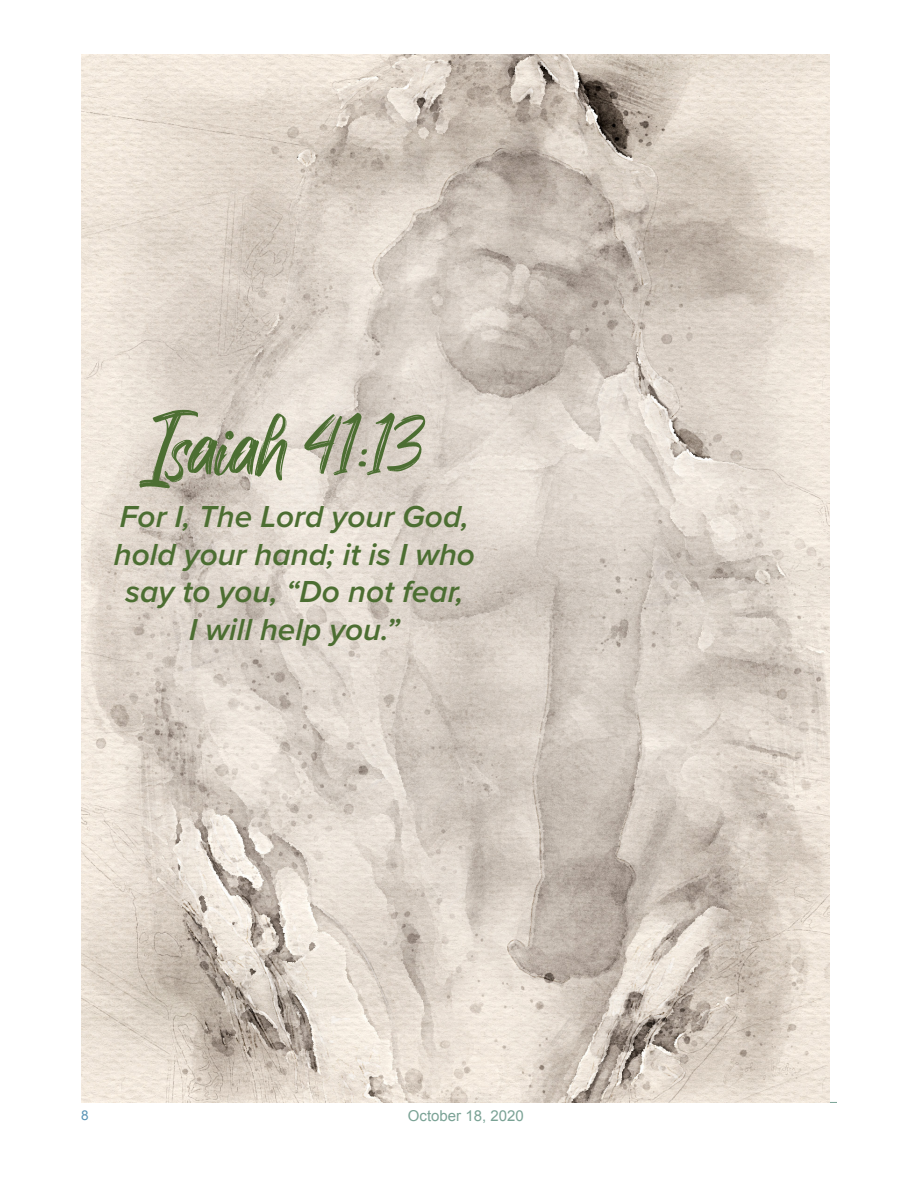
<style>
.page{position:relative;width:918px;height:1188px;background:#fff}
.page>*{position:absolute;margin:0;border:0;box-sizing:border-box;transform-origin:0 0}
.t1{font:91.5px "Dexotick By Dhan Studio";color:#4c6e32}
.t2{font:italic 600 31.5px/37.5px "Proxima Nova";color:#4c6e32;text-align:center}
.t3{font:15px "Arial";color:#7aa295}
.t4{font:13.5px "Arial";color:#5893b5}
</style>
<div class="page">
<hr style="left:81px;top:1102px;width:756px;height:1px;background:#7aa295">
<img style="left:81px;top:54px;width:748px;height:1048px">
<p class="t1" style="left:139px;top:382px;width:282px">Isaiah 41:13</p>
<p class="t2" style="left:114px;top:497px;width:363px">For I, The Lord your God, hold your hand; it is I who say to you, “Do not fear,</p>
<p class="t2" style="left:189px;top:610px;width:212px">I will help you.”</p>
<p class="t4" style="left:81px;top:1106px;width:9px">8</p>
<p class="t3" style="left:408px;top:1106px;width:117px">October 18, 2020</p>
</div>
